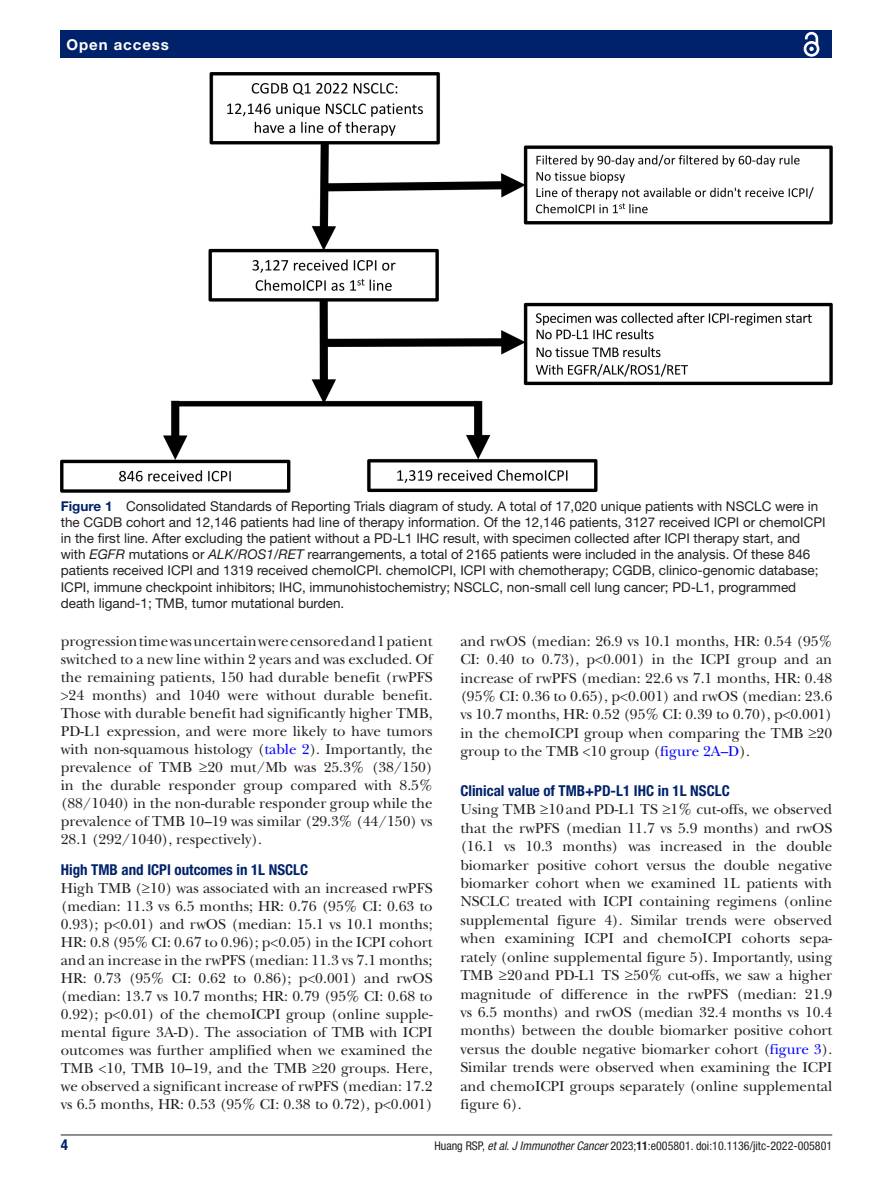
<style>
.page{position:relative;width:893px;height:1191px;background:#fff}
.page>*{position:absolute;margin:0;border:0;box-sizing:border-box;transform-origin:0 0}
.t1{font:15px/18px "New Baskerville";color:#231f20;text-align:justify}
.t2{font:700 condensed 15px "Helvetica Neue LT Std";color:#00226b}
.t3{font:700 15px "Helvetica Neue LT Std";letter-spacing:.065em;color:#fff}
.t4{font:13.5px/16.2px "Helvetica Neue LT Std";color:#231f20}
.t5{font:condensed 12px "Helvetica Neue LT Std";color:#231f20}
.s1{font-weight:700;color:#00226b}
.s2{font-style:italic}
.s3{color:#00f}
.s4{font-weight:700}
</style>
<div class="page">
<hr style="left:61px;top:1134px;width:771px;height:1px;background:#231f20">
<div style="left:61px;top:31px;width:771px;height:27px;background:#00226b"></div>
<svg style="left:803px;top:31px;width:17px;height:26px"></svg>
<img style="left:61px;top:73px;width:771px;height:420px">
<p class="t3" style="left:66px;top:35px;width:104px">Open access</p>
<p class="t4" style="left:61px;top:497px;width:766px"><span class="s1">Figure 1</span> Consolidated Standards of Reporting Trials diagram of study. A total of 17,020 unique patients with NSCLC were in the CGDB cohort and 12,146 patients had line of therapy information. Of the 12,146 patients, 3127 received ICPI or chemoICPI in the first line. After excluding the patient without a PD-L1 IHC result, with specimen collected after ICPI therapy start, and with <span class="s2">EGFR</span> mutations or <span class="s2">ALK/ROS1/RET</span> rearrangements, a total of 2165 patients were included in the analysis. Of these 846 patients received ICPI and 1319 received chemoICPI. chemoICPI, ICPI with chemotherapy; CGDB, clinico-genomic database; ICPI, immune checkpoint inhibitors; IHC, immunohistochemistry; NSCLC, non-small cell lung cancer; PD-L1, programmed death ligand-1; TMB, tumor mutational burden.</p>
<p class="t1" style="left:61px;top:632px;width:373px">progression time was uncertain were censored and 1 patient switched to a new line within 2 years and was excluded. Of the remaining patients, 150 had durable benefit (rwPFS &gt;24 months) and 1040 were without durable benefit.<br>Those with durable benefit had significantly higher TMB, PD-L1 expression, and were more likely to have tumors with non-squamous histology (<span class="s3">table 2</span>). Importantly, the prevalence of TMB ≥20 mut/Mb was 25.3% (38/150) in the durable responder group compared with 8.5% (88/1040) in the non-durable responder group while the prevalence of TMB 10–19 was similar (29.3% (44/150) vs 28.1 (292/1040), respectively).</p>
<p class="t2" style="left:61px;top:861px;width:249px">High TMB and ICPI outcomes in 1L NSCLC</p>
<p class="t1" style="left:61px;top:879px;width:373px">High TMB (≥10) was associated with an increased rwPFS (median: 11.3 vs 6.5 months; HR: 0.76 (95% CI: 0.63 to 0.93); p&lt;0.01) and rwOS (median: 15.1 vs 10.1 months; HR: 0.8 (95% CI: 0.67 to 0.96); p&lt;0.05) in the ICPI cohort and an increase in the rwPFS (median: 11.3 vs 7.1 months; HR: 0.73 (95% CI: 0.62 to 0.86); p&lt;0.001) and rwOS (median: 13.7 vs 10.7 months; HR: 0.79 (95% CI: 0.68 to 0.92); p&lt;0.01) of the chemoICPI group (online supple&shy;mental figure 3A-D). The association of TMB with ICPI outcomes was further amplified when we examined the TMB &lt;10, TMB 10–19, and the TMB ≥20 groups. Here, we observed a significant increase of rwPFS (median: 17.2 vs 6.5 months, HR: 0.53 (95% CI: 0.38 to 0.72), p&lt;0.001)</p>
<p class="t1" style="left:460px;top:631px;width:373px;line-height:18.5px">and rwOS (median: 26.9 vs 10.1 months, HR: 0.54 (95% CI: 0.40 to 0.73), p&lt;0.001) in the ICPI group and an increase of rwPFS (median: 22.6 vs 7.1 months, HR: 0.48 (95% CI: 0.36 to 0.65), p&lt;0.001) and rwOS (median: 23.6 vs 10.7 months, HR: 0.52 (95% CI: 0.39 to 0.70), p&lt;0.001) in the chemoICPI group when comparing the TMB ≥20 group to the TMB &lt;10 group (<span class="s3">figure 2A–D</span>).</p>
<p class="t2" style="left:460px;top:781px;width:271px">Clinical value of TMB+PD-L1 IHC in 1L NSCLC</p>
<p class="t1" style="left:460px;top:800px;width:373px;line-height:18.5px">Using TMB ≥10and PD-L1 TS ≥1% cut-offs, we observed that the rwPFS (median 11.7 vs 5.9 months) and rwOS (16.1 vs 10.3 months) was increased in the double biomarker positive cohort versus the double negative biomarker cohort when we examined 1L patients with NSCLC treated with ICPI containing regimens (online supplemental figure 4). Similar trends were observed when examining ICPI and chemoICPI cohorts sepa&shy;rately (online supplemental figure 5). Importantly, using TMB ≥20and PD-L1 TS ≥50% cut-offs, we saw a higher magnitude of difference in the rwPFS (median: 21.9 vs 6.5 months) and rwOS (median 32.4 months vs 10.4 months) between the double biomarker positive cohort versus the double negative biomarker cohort (<span class="s3">figure 3</span>).<br>Similar trends were observed when examining the ICPI and chemoICPI groups separately (online supplemental figure 6).</p>
<p class="t2" style="left:61px;top:1135px;width:9px">4</p>
<p class="t5" style="left:434px;top:1138px;width:399px">Huang RSP, <span class="s2">et al</span>. <span class="s2">J Immunother Cancer</span> 2023;<span class="s4">11</span>:e005801. doi:10.1136/jitc-2022-005801</p>
</div>
